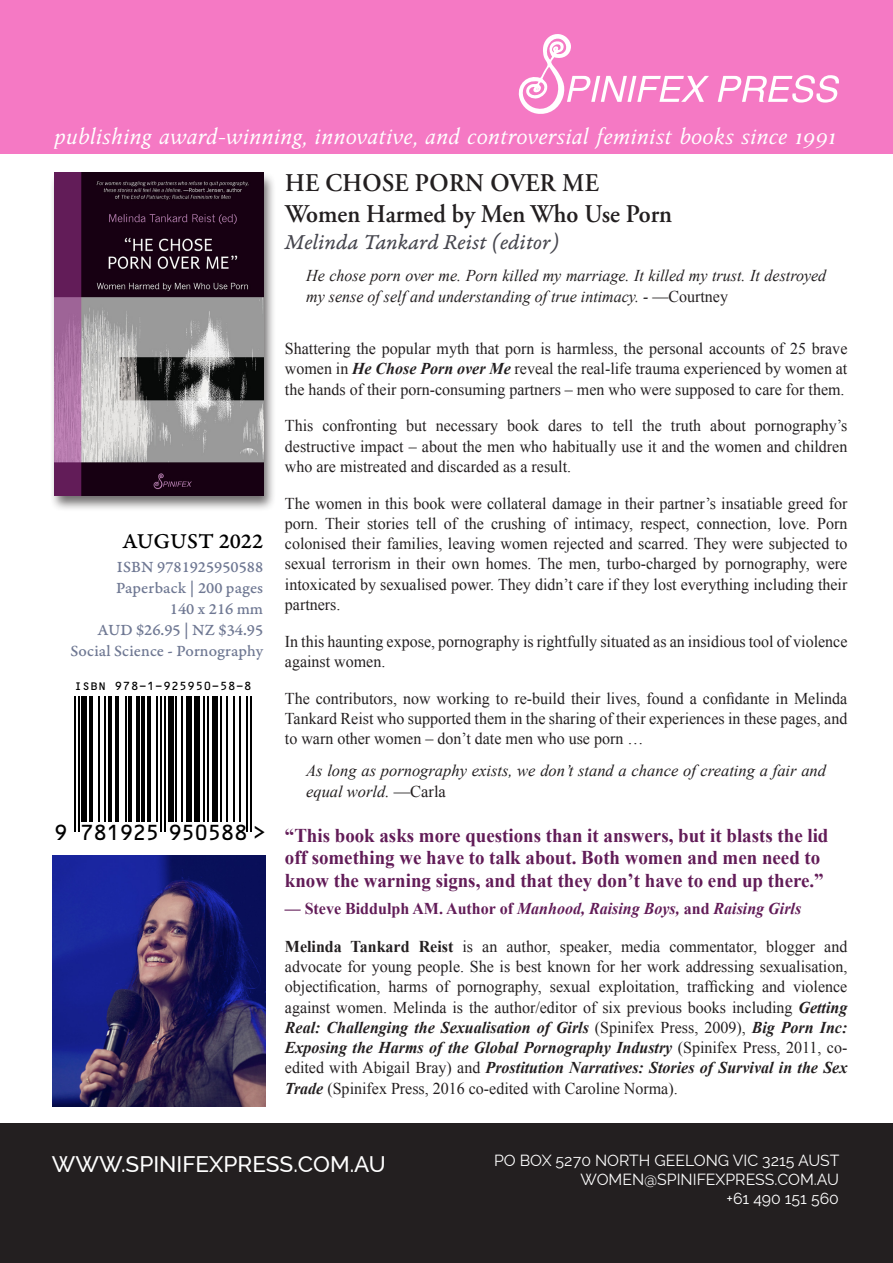
<style>
.page{position:relative;width:893px;height:1263px;background:#fff}
.page>*{position:absolute;margin:0;border:0;box-sizing:border-box;transform-origin:0 0}
.t1{font:600 25.5px "Adobe Garamond Pro";color:#231f20;scale:.95 1}
.t2{font:italic 24.75px "Anziano Pro";color:#fff}
.t3{font:22.5px "Garamond Premr Pro It Capt";color:#46464e}
.t4{font:500 22.5px "Raleway";color:#fff}
.t5{font:22.5px "Garamond Premr Pro Med Capt";color:#000}
.t6{font:20.85px "OCRB";letter-spacing:-.09em;color:#000}
.t7{font:700 19.5px/22.5px "Times New Roman";color:#621c58}
.t8{font:16.5px/20.2px "Times New Roman";color:#231f20;text-align:justify}
.t9{font:italic 16.5px/20.2px "Times New Roman";color:#231f20}
.t10{font:16.5px "Garamond Premr Pro Med Capt";color:#6f7893}
.t11{font:italic 700 16.5px "Times New Roman";color:#621c58}
.t12{font:15.75px "Raleway";color:#fff}
.t13{font:11.25px "OCRB";color:#000}
.s1{font-style:normal}
.s2{font-weight:700;font-style:italic}
.s3{font-weight:700}
</style>
<div class="page">
<div style="left:0;top:0;width:893px;height:154px;background:#f579c4"></div>
<svg style="left:486px;top:34px;width:353px;height:120px;background:#f584c9"></svg>
<div style="left:0;top:1123px;width:893px;height:140px;background:#231f20"></div>
<div style="left:49px;top:171px;width:228px;height:341px;background:#231f20;opacity:.65"></div>
<img style="left:54px;top:173px;width:209px;height:323px">
<img style="left:53px;top:855px;width:213px;height:252px">
<hr style="left:74px;top:696px;width:2px;height:135px;background:#000">
<hr style="left:78px;top:696px;width:2px;height:135px;background:#000">
<div style="left:81px;top:696px;width:6px;height:126px;background:#000"></div>
<hr style="left:89px;top:696px;width:4px;height:126px;background:#000">
<hr style="left:99px;top:696px;width:1px;height:126px;background:#000">
<hr style="left:104px;top:696px;width:2px;height:126px;background:#000">
<hr style="left:108px;top:696px;width:3px;height:126px;background:#000">
<hr style="left:115px;top:696px;width:4px;height:126px;background:#000">
<hr style="left:125px;top:696px;width:1px;height:126px;background:#000">
<hr style="left:128px;top:696px;width:4px;height:126px;background:#000">
<hr style="left:136px;top:696px;width:3px;height:126px;background:#000">
<hr style="left:141px;top:696px;width:4px;height:126px;background:#000">
<hr style="left:147px;top:696px;width:4px;height:126px;background:#000">
<hr style="left:157px;top:696px;width:1px;height:126px;background:#000">
<hr style="left:160px;top:696px;width:2px;height:135px;background:#000">
<hr style="left:164px;top:696px;width:2px;height:135px;background:#000">
<div style="left:168px;top:696px;width:5px;height:126px;background:#000"></div>
<hr style="left:175px;top:696px;width:2px;height:126px;background:#000">
<hr style="left:181px;top:696px;width:2px;height:126px;background:#000">
<div style="left:187px;top:696px;width:5px;height:126px;background:#000"></div>
<div style="left:194px;top:696px;width:5px;height:126px;background:#000"></div>
<hr style="left:203px;top:696px;width:2px;height:126px;background:#000">
<hr style="left:207px;top:696px;width:2px;height:126px;background:#000">
<div style="left:213px;top:696px;width:5px;height:126px;background:#000"></div>
<hr style="left:220px;top:696px;width:2px;height:126px;background:#000">
<hr style="left:226px;top:696px;width:1px;height:126px;background:#000">
<hr style="left:233px;top:696px;width:2px;height:126px;background:#000">
<hr style="left:239px;top:696px;width:2px;height:126px;background:#000">
<hr style="left:246px;top:696px;width:2px;height:135px;background:#000">
<hr style="left:250px;top:696px;width:2px;height:135px;background:#000">
<p class="t2" style="left:54px;top:120px;width:784px">publishing award-winning, innovative, and controversial feminist books since 1991</p>
<p class="t5" style="left:123px;top:527px;width:142px">AUGUST 2022</p>
<p class="t10" style="left:117px;top:557px;width:148px">ISBN 9781925950588</p>
<p class="t10" style="left:116px;top:578px;width:149px">Paperback | 200 pages</p>
<p class="t10" style="left:170px;top:599px;width:95px">140 x 216 mm</p>
<p class="t10" style="left:98px;top:620px;width:167px">AUD $26.95 | NZ $34.95</p>
<p class="t10" style="left:70px;top:641px;width:194px">Social Science - Pornography</p>
<p class="t13" style="left:74px;top:680px;width:180px">ISBN 978-1-925950-58-8</p>
<p class="t6" style="left:53px;top:822px;width:215px">9 781925 950588 &gt;</p>
<p class="t1" style="left:285px;top:169px;width:332px">HE CHOSE PORN OVER ME</p>
<p class="t1" style="left:285px;top:199px;width:409px">Women Harmed by Men Who Use Porn</p>
<p class="t3" style="left:285px;top:229px;width:276px">Melinda Tankard Reist (editor)</p>
<p class="t9" style="left:306px;top:265px;width:522px">He chose porn over me. Porn killed my marriage. It killed my trust. It destroyed my sense of self and understanding of true intimacy. - <span class="s1">—Courtney</span></p>
<p class="t8" style="left:285px;top:338px;width:564px">Shattering the popular myth that porn is harmless, the personal accounts of 25 brave women in <span class="s2">He Chose Porn over Me</span> reveal the real-life trauma experienced by women at the hands of their porn-consuming partners – men who were supposed to care for them.</p>
<p class="t8" style="left:285px;top:415px;width:564px">This confronting but necessary book dares to tell the truth about pornography’s destructive impact – about the men who habitually use it and the women and children who are mistreated and discarded as a result.</p>
<p class="t8" style="left:285px;top:493px;width:564px">The women in this book were collateral damage in their partner’s insatiable greed for porn. Their stories tell of the crushing of intimacy, respect, connection, love. Porn colonised their families, leaving women rejected and scarred. They were subjected to sexual terrorism in their own homes. The men, turbo-charged by pornography, were intoxicated by sexualised power. They didn’t care if they lost everything including their partners.</p>
<p class="t8" style="left:285px;top:631px;width:564px">In this haunting expose, pornography is rightfully situated as an insidious tool of violence against women.</p>
<p class="t8" style="left:285px;top:688px;width:564px">The contributors, now working to re-build their lives, found a confidante in Melinda Tankard Reist who supported them in the sharing of their experiences in these pages, and to warn other women – don’t date men who use porn …</p>
<p class="t9" style="left:306px;top:760px;width:521px">As long as pornography exists, we don’t stand a chance of creating a fair and equal world. <span class="s1">—Carla</span></p>
<p class="t7" style="left:285px;top:823px;width:545px">“This book asks more questions than it answers, but it blasts the lid off something we have to talk about. Both women and men need to know the warning signs, and that they don’t have to end up there.”</p>
<p class="t11" style="left:285px;top:896px;width:518px"><span class="s1">— Steve Biddulph AM. Author of</span> Manhood, Raising Boys, <span class="s1">and</span> Raising Girls</p>
<p class="t8" style="left:285px;top:936px;width:564px"><span class="s3">Melinda Tankard Reist</span> is an author, speaker, media commentator, blogger and advocate for young people. She is best known for her work addressing sexualisation, objectification, harms of pornography, sexual exploitation, trafficking and violence against women. Melinda is the author/editor of six previous books including <span class="s2">Getting Real: Challenging the Sexualisation of Girls</span> (Spinifex Press, 2009), <span class="s2">Big Porn Inc:<br>Exposing the Harms of the Global Pornography Industry</span> (Spinifex Press, 2011, co&shy;edited with Abigail Bray) and <span class="s2">Prostitution Narratives: Stories of Survival in the Sex Trade</span> (Spinifex Press, 2016 co-edited with Caroline Norma).</p>
<p class="t4" style="left:52px;top:1151px;width:335px">WWW.SPINIFEXPRESS.COM.AU</p>
<p class="t12" style="left:494px;top:1151px;width:347px">PO BOX 5270 NORTH GEELONG VIC 3215 AUST</p>
<p class="t12" style="left:581px;top:1170px;width:260px">WOMEN@SPINIFEXPRESS.COM.AU</p>
<p class="t12" style="left:726px;top:1189px;width:114px">+61 490 151 560</p>
</div>
